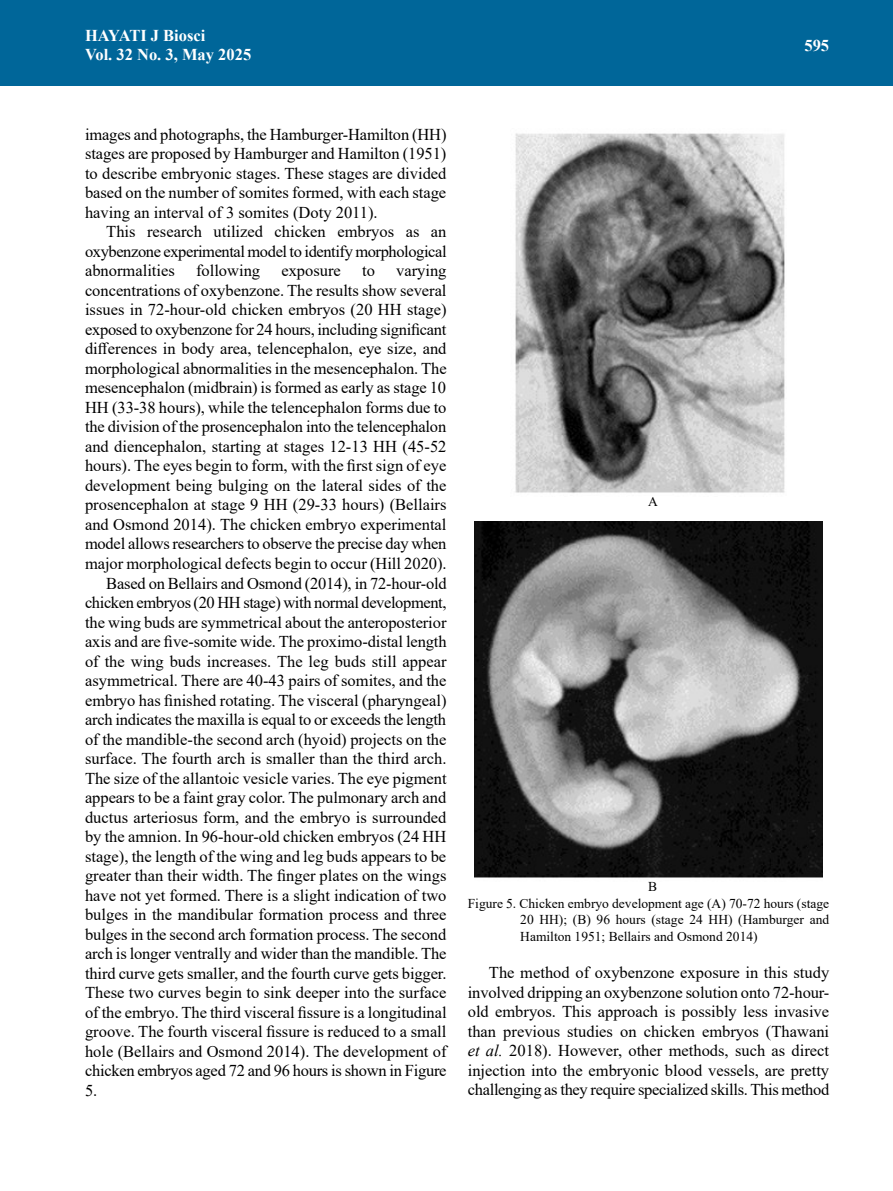
<style>
.page{position:relative;width:893px;height:1191px;background:#fff}
.page>*{position:absolute;margin:0;border:0;box-sizing:border-box;transform-origin:0 0}
.t1{font:16.5px/19.5px "Times New Roman";color:#000;text-align:justify}
.t2{font:16.5px "Times New Roman";letter-spacing:-.02em;color:#000}
.t3{font:16.5px "Times New Roman";letter-spacing:-.025em;color:#000}
.t4{font:700 16.5px/19.5px "Times New Roman";color:#fff}
.t5{font:13.5px/17.7px "Times New Roman";color:#000}
.s1{font-style:italic}
</style>
<div class="page">
<div style="left:0;top:0;width:893px;height:85px;background:#069"></div>
<img style="left:515px;top:133px;width:270px;height:360px">
<img style="left:474px;top:521px;width:349px;height:357px">
<p class="t4" style="left:85px;top:25px;width:168px">HAYATI J Biosci<br>Vol. 32 No. 3, May 2025</p>
<p class="t4" style="left:804px;top:35px;width:26px">595</p>
<p class="t1" style="left:85px;top:124px;width:363px">images and photographs, the Hamburger-Hamilton (HH) stages are proposed by Hamburger and Hamilton (1951) to describe embryonic stages. These stages are divided based on the number of somites formed, with each stage having an interval of 3 somites (Doty 2011).</p>
<p class="t1" style="left:85px;top:221px;width:363px;text-indent:21px">This research utilized chicken embryos as an oxybenzone experimental model to identify morphological abnormalities</p>
<p class="t1" style="left:196px;top:260px;width:66px">following</p>
<p class="t1" style="left:281px;top:260px;width:61px">exposure</p>
<p class="t1" style="left:362px;top:260px;width:14px">to</p>
<p class="t1" style="left:396px;top:260px;width:52px">varying</p>
<p class="t1" style="left:85px;top:280px;width:363px">concentrations of oxybenzone. The results show several</p>
<p class="t1" style="left:85px;top:299px;width:363px">issues in 72-hour-old chicken embryos (20 HH stage)</p>
<p class="t2" style="left:85px;top:318px;width:363px">exposed to oxybenzone for 24 hours, including significant</p>
<p class="t1" style="left:85px;top:338px;width:363px">differences in body area, telencephalon, eye size, and</p>
<p class="t1" style="left:85px;top:358px;width:363px">morphological abnormalities in the mesencephalon. The</p>
<p class="t1" style="left:85px;top:377px;width:363px">mesencephalon (midbrain) is formed as early as stage 10</p>
<p class="t1" style="left:85px;top:397px;width:363px">HH (33-38 hours), while the telencephalon forms due to</p>
<p class="t1" style="left:85px;top:416px;width:363px">the division of the prosencephalon into the telencephalon</p>
<p class="t1" style="left:85px;top:436px;width:363px">and diencephalon, starting at stages 12-13 HH (45-52</p>
<p class="t1" style="left:85px;top:455px;width:363px">hours). The eyes begin to form, with the first sign of eye</p>
<p class="t1" style="left:85px;top:475px;width:363px">development being bulging on the lateral sides of the</p>
<p class="t1" style="left:85px;top:494px;width:363px">prosencephalon at stage 9 HH (29-33 hours) (Bellairs</p>
<p class="t1" style="left:85px;top:514px;width:363px">and Osmond 2014). The chicken embryo experimental</p>
<p class="t1" style="left:85px;top:533px;width:363px">model allows researchers to observe the precise day when</p>
<p class="t1" style="left:85px;top:553px;width:363px">major morphological defects begin to occur (Hill 2020).</p>
<p class="t1" style="left:106px;top:572px;width:342px">Based on Bellairs and Osmond (2014), in 72-hour-old</p>
<p class="t3" style="left:85px;top:591px;width:363px">chicken embryos (20 HH stage) with normal development,</p>
<p class="t1" style="left:85px;top:612px;width:363px">the wing buds are symmetrical about the anteroposterior</p>
<p class="t1" style="left:85px;top:631px;width:363px">axis and are five-somite wide. The proximo-distal length</p>
<p class="t1" style="left:85px;top:651px;width:363px">of the wing buds increases. The leg buds still appear</p>
<p class="t1" style="left:85px;top:670px;width:363px">asymmetrical. There are 40-43 pairs of somites, and the</p>
<p class="t1" style="left:85px;top:690px;width:363px">embryo has finished rotating. The visceral (pharyngeal)</p>
<p class="t1" style="left:85px;top:709px;width:363px">arch indicates the maxilla is equal to or exceeds the length</p>
<p class="t1" style="left:85px;top:729px;width:363px">of the mandible-the second arch (hyoid) projects on the</p>
<p class="t1" style="left:85px;top:748px;width:363px">surface. The fourth arch is smaller than the third arch.</p>
<p class="t1" style="left:85px;top:768px;width:363px">The size of the allantoic vesicle varies. The eye pigment</p>
<p class="t1" style="left:85px;top:787px;width:363px">appears to be a faint gray color. The pulmonary arch and</p>
<p class="t1" style="left:85px;top:807px;width:363px">ductus arteriosus form, and the embryo is surrounded</p>
<p class="t1" style="left:85px;top:826px;width:363px">by the amnion. In 96-hour-old chicken embryos (24 HH</p>
<p class="t1" style="left:85px;top:846px;width:363px">stage), the length of the wing and leg buds appears to be</p>
<p class="t1" style="left:85px;top:865px;width:363px">greater than their width. The finger plates on the wings</p>
<p class="t1" style="left:85px;top:885px;width:363px">have not yet formed. There is a slight indication of two</p>
<p class="t1" style="left:85px;top:904px;width:363px">bulges in the mandibular formation process and three</p>
<p class="t1" style="left:85px;top:924px;width:363px">bulges in the second arch formation process. The second</p>
<p class="t1" style="left:85px;top:943px;width:363px">arch is longer ventrally and wider than the mandible. The</p>
<p class="t1" style="left:85px;top:963px;width:363px">third curve gets smaller, and the fourth curve gets bigger.</p>
<p class="t1" style="left:85px;top:982px;width:363px">These two curves begin to sink deeper into the surface</p>
<p class="t1" style="left:85px;top:1002px;width:363px">of the embryo. The third visceral fissure is a longitudinal</p>
<p class="t1" style="left:85px;top:1021px;width:363px">groove. The fourth visceral fissure is reduced to a small</p>
<p class="t1" style="left:85px;top:1041px;width:363px">hole (Bellairs and Osmond 2014). The development of</p>
<p class="t1" style="left:85px;top:1060px;width:363px">chicken embryos aged 72 and 96 hours is shown in Figure</p>
<p class="t1" style="left:85px;top:1080px;width:14px">5.</p>
<p class="t5" style="left:648px;top:492px;width:11px">A</p>
<p class="t5" style="left:468px;top:876px;width:363px;text-indent:180px">B<br>Figure 5. Chicken embryo development age (A) 70-72 hours (stage</p>
<p class="t5" style="left:520px;top:911px;width:310px;line-height:16.2px">20 HH); (B) 96 hours (stage 24 HH) (Hamburger and<br>Hamilton 1951; Bellairs and Osmond 2014)</p>
<p class="t1" style="left:468px;top:962px;width:363px;text-indent:21px">The method of oxybenzone exposure in this study involved dripping an oxybenzone solution onto 72-hour&shy;old embryos. This approach is possibly less invasive than previous studies on chicken embryos (Thawani <span class="s1">et al.</span> 2018). However, other methods, such as direct injection into the embryonic blood vessels, are pretty challenging as they require specialized skills. This method</p>
</div>
